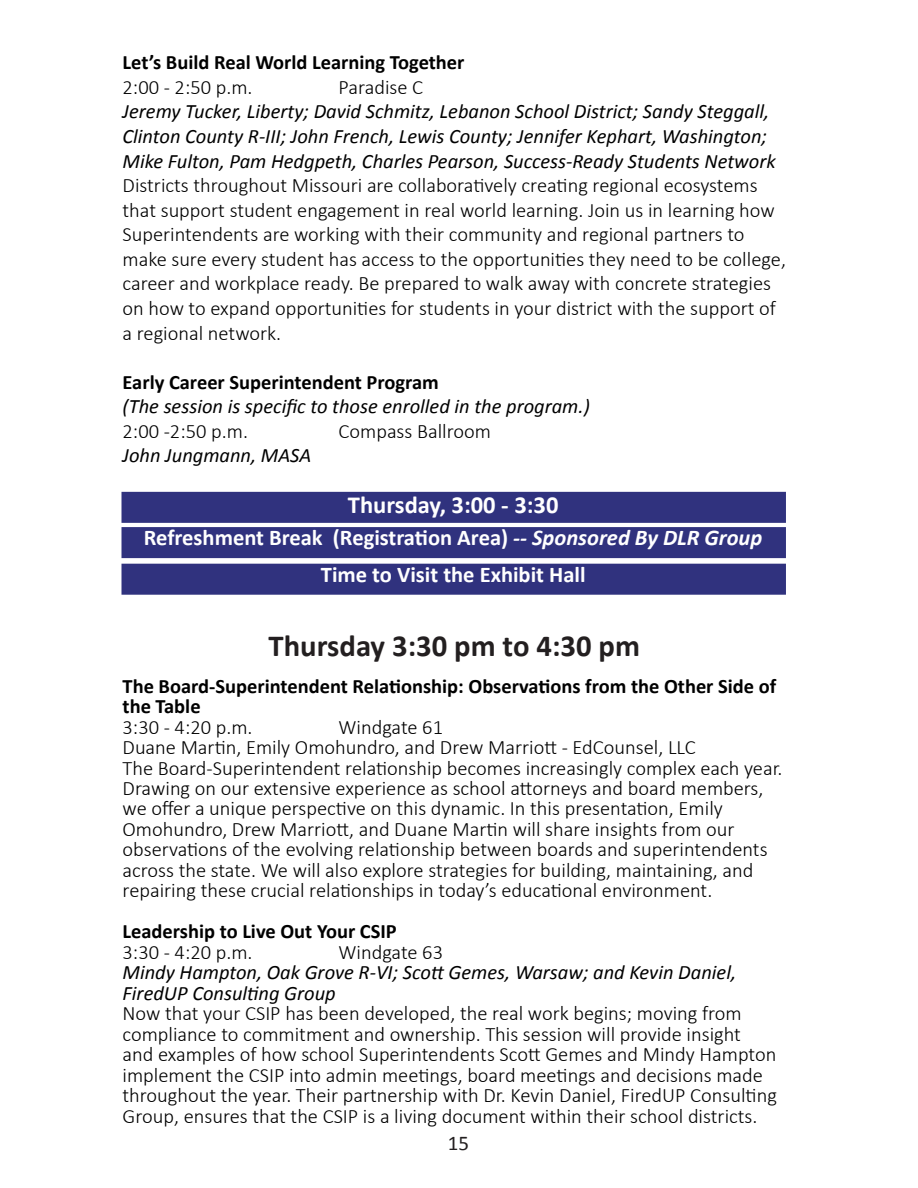
<style>
.page{position:relative;width:918px;height:1188px;background:#fff}
.page>*{position:absolute;margin:0;border:0;box-sizing:border-box;transform-origin:0 0}
.t1{font:700 30.75px "Calibri";color:#231f20}
.t2{font:700 24.6px "Calibri";color:#fff}
.Course_Description{font:700 22.5px "Calibri";color:#fff}
.t3{font:21px "Calibri";color:#231f20}
.t4{font:300 20.4px/24.6px "Calibri";color:#000}
.t5{font:italic 20.4px/24.6px "Calibri";color:#000}
.t6{font:700 20.4px/20.5px "Calibri";color:#000}
.s1{font-style:italic}
</style>
<div class="page">
<div style="left:122px;top:492px;width:664px;height:31px;background:#30327e;border:2px solid #30327e"></div>
<div style="left:122px;top:527px;width:664px;height:31px;background:#30327e;border:2px solid #30327e"></div>
<div style="left:122px;top:564px;width:664px;height:31px;background:#30327e;border:2px solid #30327e"></div>
<p class="t6" style="left:123px;top:52px;width:343px">Let’s Build Real World Learning Together</p>
<p class="t4" style="left:123px;top:74px;width:132px">2:00 - 2:50 p.m.</p>
<p class="t4" style="left:339px;top:74px;width:86px">Paradise C</p>
<p class="t5" style="left:123px;top:99px;width:655px">Jeremy Tucker, Liberty; David Schmitz, Lebanon School District; Sandy Steggall,<br>Clinton County R-III; John French, Lewis County; Jennifer Kephart, Washington;<br>Mike Fulton, Pam Hedgpeth, Charles Pearson, Success-Ready Students Network</p>
<p class="t4" style="left:123px;top:172px;width:665px">Districts throughout Missouri are collaboratively creating regional ecosystems that support student engagement in real world learning. Join us in learning how Superintendents are working with their community and regional partners to make sure every student has access to the opportunities they need to be college, career and workplace ready. Be prepared to walk away with concrete strategies on how to expand opportunities for students in your district with the support of a regional network.</p>
<p class="t6" style="left:123px;top:372px;width:318px">Early Career Superintendent Program</p>
<p class="t5" style="left:123px;top:394px;width:469px">(The session is specific to those enrolled in the program.)</p>
<p class="t4" style="left:123px;top:418px;width:127px">2:00 -2:50 p.m.</p>
<p class="t4" style="left:339px;top:418px;width:154px">Compass Ballroom</p>
<p class="t5" style="left:123px;top:443px;width:190px">John Jungmann, MASA</p>
<p class="t2" style="left:348px;top:489px;width:212px">Thursday, 3:00 - 3:30</p>
<p class="Course_Description" style="left:144px;top:524px;width:620px">Refreshment Break (Registration Area) <span class="s1">-- Sponsored By DLR Group</span></p>
<p class="Course_Description" style="left:321px;top:560px;width:266px">Time to Visit the Exhibit Hall</p>
<p class="t1" style="left:269px;top:627px;width:373px">Thursday 3:30 pm to 4:30 pm</p>
<p class="t6" style="left:123px;top:676px;width:655px">The Board-Superintendent Relationship: Observations from the Other Side of the Table</p>
<p class="t4" style="left:123px;top:714px;width:132px">3:30 - 4:20 p.m.</p>
<p class="t4" style="left:339px;top:714px;width:106px">Windgate 61</p>
<p class="t4" style="left:123px;top:734px;width:575px">Duane Martin, Emily Omohundro, and Drew Marriott - EdCounsel, LLC</p>
<p class="t4" style="left:123px;top:756px;width:662px;line-height:20.5px">The Board-Superintendent relationship becomes increasingly complex each year.<br>Drawing on our extensive experience as school attorneys and board members, we offer a unique perspective on this dynamic. In this presentation, Emily Omohundro, Drew Marriott, and Duane Martin will share insights from our observations of the evolving relationship between boards and superintendents across the state. We will also explore strategies for building, maintaining, and repairing these crucial relationships in today’s educational environment.</p>
<p class="t6" style="left:123px;top:921px;width:276px">Leadership to Live Out Your CSIP</p>
<p class="t4" style="left:123px;top:939px;width:132px">3:30 - 4:20 p.m.</p>
<p class="t4" style="left:339px;top:939px;width:106px">Windgate 63</p>
<p class="t5" style="left:123px;top:961px;width:615px;line-height:20.5px">Mindy Hampton, Oak Grove R-VI; Scott Gemes, Warsaw; and Kevin Daniel,<br>FiredUP Consulting Group</p>
<p class="t4" style="left:123px;top:1002px;width:656px;line-height:20.4px">Now that your CSIP has been developed, the real work begins; moving from compliance to commitment and ownership. This session will provide insight and examples of how school Superintendents Scott Gemes and Mindy Hampton implement the CSIP into admin meetings, board meetings and decisions made throughout the year. Their partnership with Dr. Kevin Daniel, FiredUP Consulting Group, ensures that the CSIP is a living document within their school districts.</p>
<p class="t3" style="left:448px;top:1130px;width:23px">15</p>
</div>
